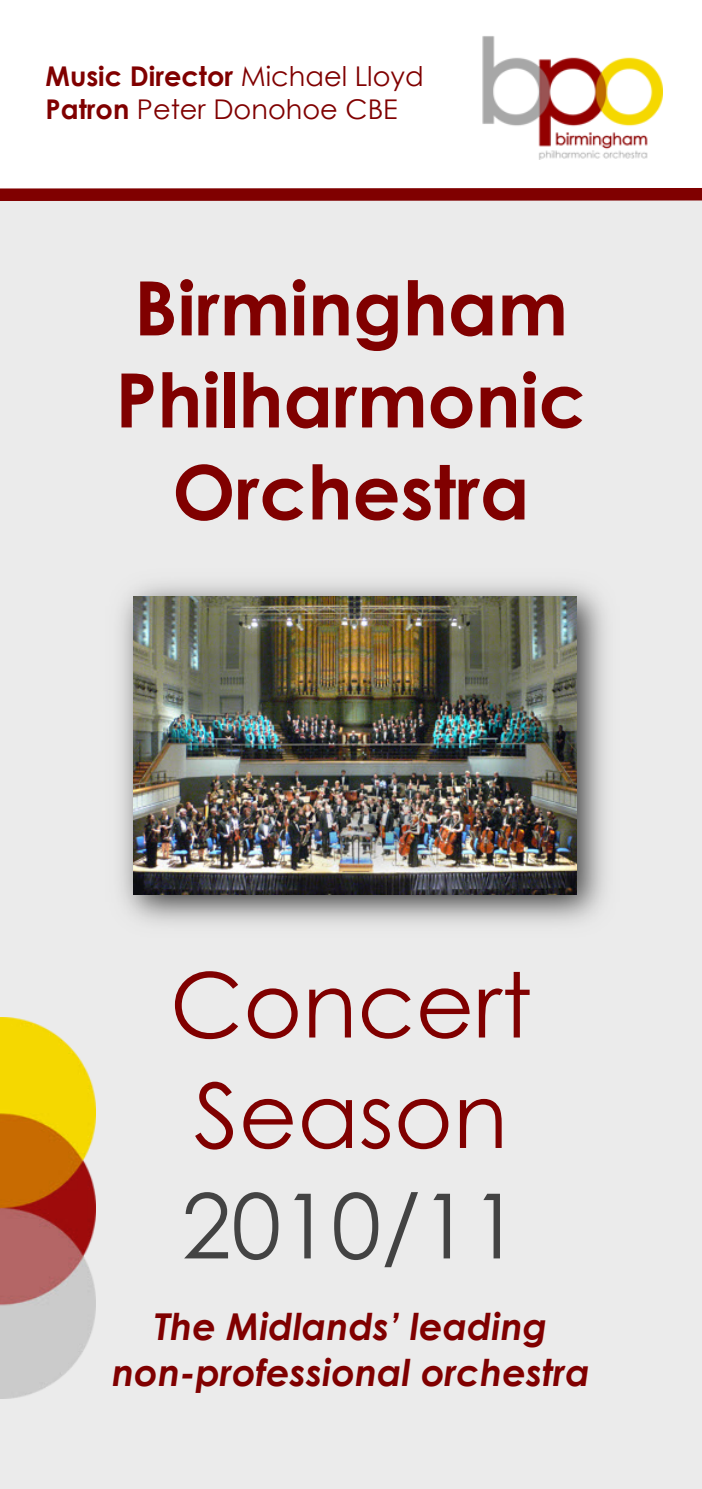
<style>
.page{position:relative;width:702px;height:1489px;background:#fff}
.page>*{position:absolute;margin:0;border:0;box-sizing:border-box;transform-origin:0 0}
.t1{font:90px/110.5px "Century Gothic";color:#800000}
.t2{font:90px "Century Gothic";color:#434343}
.t3{font:700 75px/92px "Century Gothic";color:#800000;text-align:center}
.t4{font:italic 700 37px/45.5px "Century Gothic";color:#800000;text-align:center}
.t5{font:27.25px/33.2px "Century Gothic";color:#800000}
.s1{font-weight:700}
</style>
<div class="page">
<div style="left:0;top:191px;width:702px;height:1297px;background:#ebebeb"></div>
<img style="left:120px;top:583px;width:486px;height:341px">
<img style="left:134px;top:596px;width:442px;height:298px">
<div style="left:0;top:188px;width:702px;height:13px;background:#800000"></div>
<img style="left:0;top:1017px;width:95px;height:381px">
<img style="left:482px;top:36px;width:180px;height:124px">
<p class="t5" style="left:46px;top:62px;width:379px"><span class="s1">Music Director</span> Michael Lloyd<br><span class="s1">Patron</span> Peter Donohoe CBE</p>
<h2 class="t3" style="left:115px;top:269px;width:472px">Birmingham<br>Philharmonic<br>Orchestra</h2>
<h1 class="t1" style="left:170px;top:957px;width:363px">Concert<br>Season</h1>
<h1 class="t2" style="left:181px;top:1190px;width:340px">2010/11</h1>
<h3 class="t4" style="left:112px;top:1307px;width:479px">The Midlands’ leading non-professional orchestra</h3>
</div>
